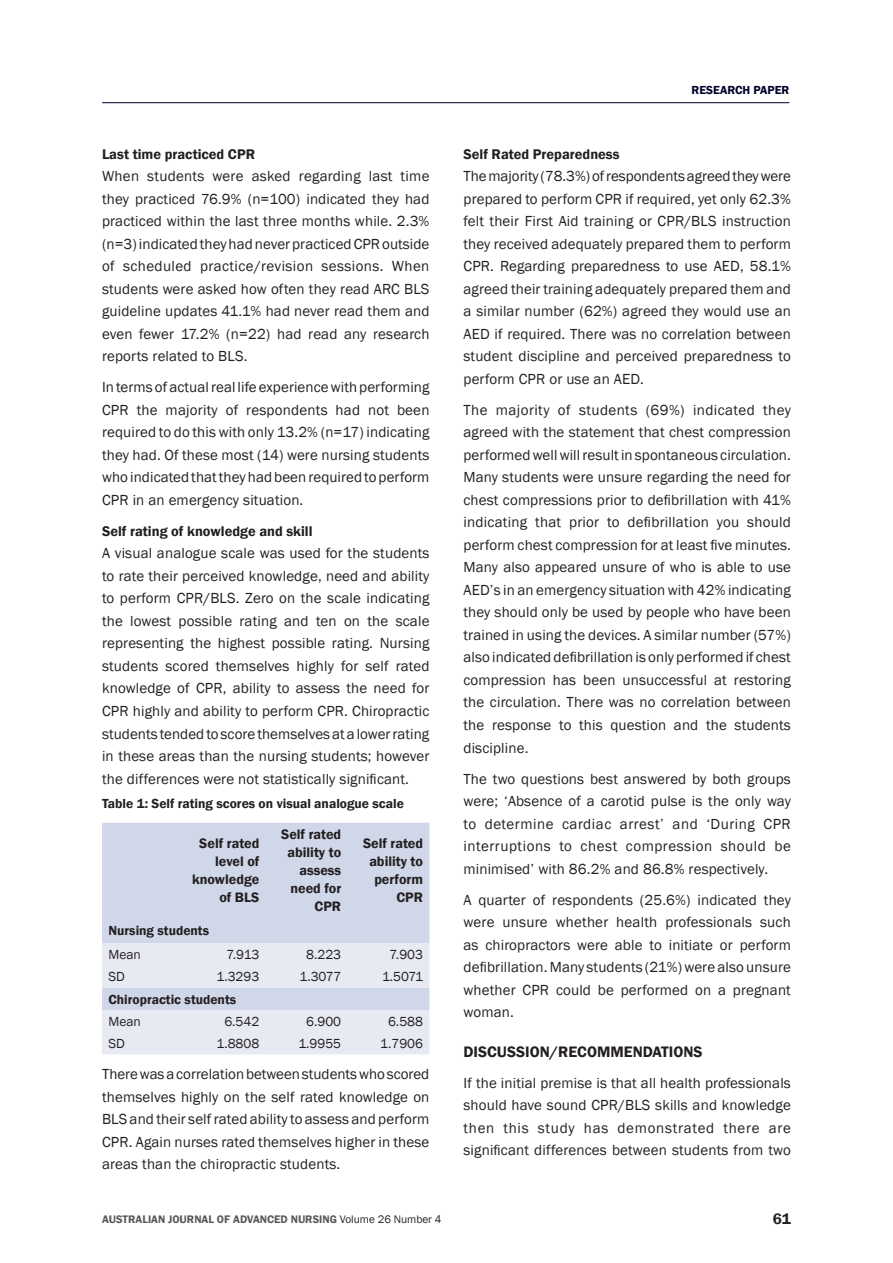
<style>
.page{position:relative;width:893px;height:1263px;background:#fff}
.page>*{position:absolute;margin:0;border:0;box-sizing:border-box;transform-origin:0 0}
.Head_Level_2{font:600 15.6px "Franklin Gothic";color:#231f20}
.Body_Text{font:15px/22.5px "Franklin Gothic";letter-spacing:.01em;color:#231f20;text-align:justify}
.Head_Level_3{font:600 14.4px "Franklin Gothic";color:#231f20}
.Table_Caption{font:600 14.1px/18px "Franklin Gothic";color:#231f20;text-align:right}
.Table_Header{font:600 13.5px "Franklin Gothic";color:#231f20}
.Table_Text{font:13.5px "Franklin Gothic";color:#231f20}
.t1{font:600 12px "Franklin Gothic";color:#01002b}
.t2{font:600 11.25px "Franklin Gothic";color:#57585a}
.s1{font-weight:400;color:#231f20}
</style>
<div class="page">
<hr style="left:102px;top:102px;width:687px;height:1px;background:#01002b">
<div style="left:102px;top:823px;width:327px;height:120px;background:#d0d7e9"></div>
<svg style="left:102px;top:943px;width:327px;height:111px;background:#e2e6f1"></svg>
<p class="Head_Level_3" style="left:102px;top:145px;width:155px">Last time practiced CPR</p>
<p class="Body_Text" style="left:102px;top:165px;width:329px">When students were asked regarding last time they practiced 76.9% (n=100) indicated they had practiced within the last three months while. 2.3% (n=3) indicated they had never practiced CPR outside of scheduled practice/revision sessions. When students were asked how often they read ARC BLS guideline updates 41.1% had never read them and even fewer 17.2% (n=22) had read any research reports related to BLS.</p>
<p class="Body_Text" style="left:102px;top:376px;width:329px">In terms of actual real life experience with performing CPR the majority of respondents had not been required to do this with only 13.2% (n=17) indicating they had. Of these most (14) were nursing students who indicated that they had been required to perform CPR in an emergency situation.</p>
<p class="Head_Level_3" style="left:102px;top:522px;width:212px">Self rating of knowledge and skill</p>
<p class="Body_Text" style="left:102px;top:542px;width:329px">A visual analogue scale was used for the students to rate their perceived knowledge, need and ability to perform CPR/BLS. Zero on the scale indicating the lowest possible rating and ten on the scale representing the highest possible rating. Nursing students scored themselves highly for self rated knowledge of CPR, ability to assess the need for CPR highly and ability to perform CPR. Chiropractic students tended to score themselves at a lower rating in these areas than the nursing students; however the differences were not statistically significant.</p>
<p class="Table_Header" style="left:102px;top:795px;width:303px">Table 1: Self rating scores on visual analogue scale</p>
<p class="Table_Caption" style="left:192px;top:834px;width:69px">Self rated level of knowledge of BLS</p>
<p class="Table_Caption" style="left:281px;top:825px;width:62px">Self rated ability to assess need for<br>CPR</p>
<p class="Table_Caption" style="left:363px;top:834px;width:62px">Self rated ability to perform<br>CPR</p>
<p class="Table_Header" style="left:108px;top:922px;width:102px">Nursing students</p>
<p class="Table_Text" style="left:108px;top:946px;width:34px">Mean</p>
<p class="Table_Text" style="left:226px;top:946px;width:34px">7.913</p>
<p class="Table_Text" style="left:306px;top:946px;width:37px">8.223</p>
<p class="Table_Text" style="left:390px;top:946px;width:35px">7.903</p>
<p class="Table_Text" style="left:108px;top:968px;width:18px">SD</p>
<p class="Table_Text" style="left:217px;top:968px;width:44px">1.3293</p>
<p class="Table_Text" style="left:299px;top:968px;width:43px">1.3077</p>
<p class="Table_Text" style="left:382px;top:968px;width:42px">1.5071</p>
<p class="Table_Header" style="left:108px;top:991px;width:129px">Chiropractic students</p>
<p class="Table_Text" style="left:108px;top:1013px;width:34px">Mean</p>
<p class="Table_Text" style="left:224px;top:1013px;width:37px">6.542</p>
<p class="Table_Text" style="left:306px;top:1013px;width:37px">6.900</p>
<p class="Table_Text" style="left:388px;top:1013px;width:37px">6.588</p>
<p class="Table_Text" style="left:108px;top:1035px;width:18px">SD</p>
<p class="Table_Text" style="left:217px;top:1035px;width:44px">1.8808</p>
<p class="Table_Text" style="left:298px;top:1035px;width:44px">1.9955</p>
<p class="Table_Text" style="left:380px;top:1035px;width:44px">1.7906</p>
<p class="Body_Text" style="left:102px;top:1063px;width:329px">There was a correlation between students who scored themselves highly on the self rated knowledge on BLS and their self rated ability to assess and perform CPR. Again nurses rated themselves higher in these areas than the chiropractic students.</p>
<p class="t1" style="left:691px;top:83px;width:99px">RESEARCH PAPER</p>
<p class="Head_Level_3" style="left:463px;top:145px;width:158px">Self Rated Preparedness</p>
<p class="Body_Text" style="left:463px;top:165px;width:329px">Themajority (78.3%)ofrespondentsagreedtheywere prepared to perform CPR if required, yet only 62.3% felt their First Aid training or CPR/BLS instruction they received adequately prepared them to perform CPR. Regarding preparedness to use AED, 58.1% agreed their training adequately prepared them and a similar number (62%) agreed they would use an AED if required. There was no correlation between student discipline and perceived preparedness to perform CPR or use an AED.</p>
<p class="Body_Text" style="left:463px;top:399px;width:329px">The majority of students (69%) indicated they agreed with the statement that chest compression performed well will result in spontaneous circulation.<br>Many students were unsure regarding the need for chest compressions prior to defibrillation with 41% indicating that prior to defibrillation you should perform chest compression for at least five minutes.<br>Many also appeared unsure of who is able to use AED’s in an emergency situation with 42% indicating they should only be used by people who have been trained in using the devices. A similar number (57%) also indicated defibrillation is only performed if chest compression has been unsuccessful at restoring the circulation. There was no correlation between the response to this question and the students discipline.</p>
<p class="Body_Text" style="left:463px;top:767px;width:329px">The two questions best answered by both groups were; ‘Absence of a carotid pulse is the only way to determine cardiac arrest’ and ‘During CPR interruptions to chest compression should be minimised’ with 86.2% and 86.8% respectively.</p>
<p class="Body_Text" style="left:463px;top:888px;width:329px">A quarter of respondents (25.6%) indicated they were unsure whether health professionals such as chiropractors were able to initiate or perform defibrillation. Many students (21%)were also unsure whether CPR could be performed on a pregnant woman.</p>
<p class="Head_Level_2" style="left:463px;top:1042px;width:241px">DISCUSSION/RECOMMENDATIONS</p>
<p class="Body_Text" style="left:463px;top:1072px;width:329px">If the initial premise is that all health professionals should have sound CPR/BLS skills and knowledge then this study has demonstrated there are significant differences between students from two</p>
<p class="t2" style="left:102px;top:1213px;width:341px">AUSTRALIAN JOURNAL OF ADVANCED NURSING <span class="s1">Volume 26 Number 4</span></p>
<p class="Head_Level_2" style="left:773px;top:1209px;width:20px">61</p>
</div>
